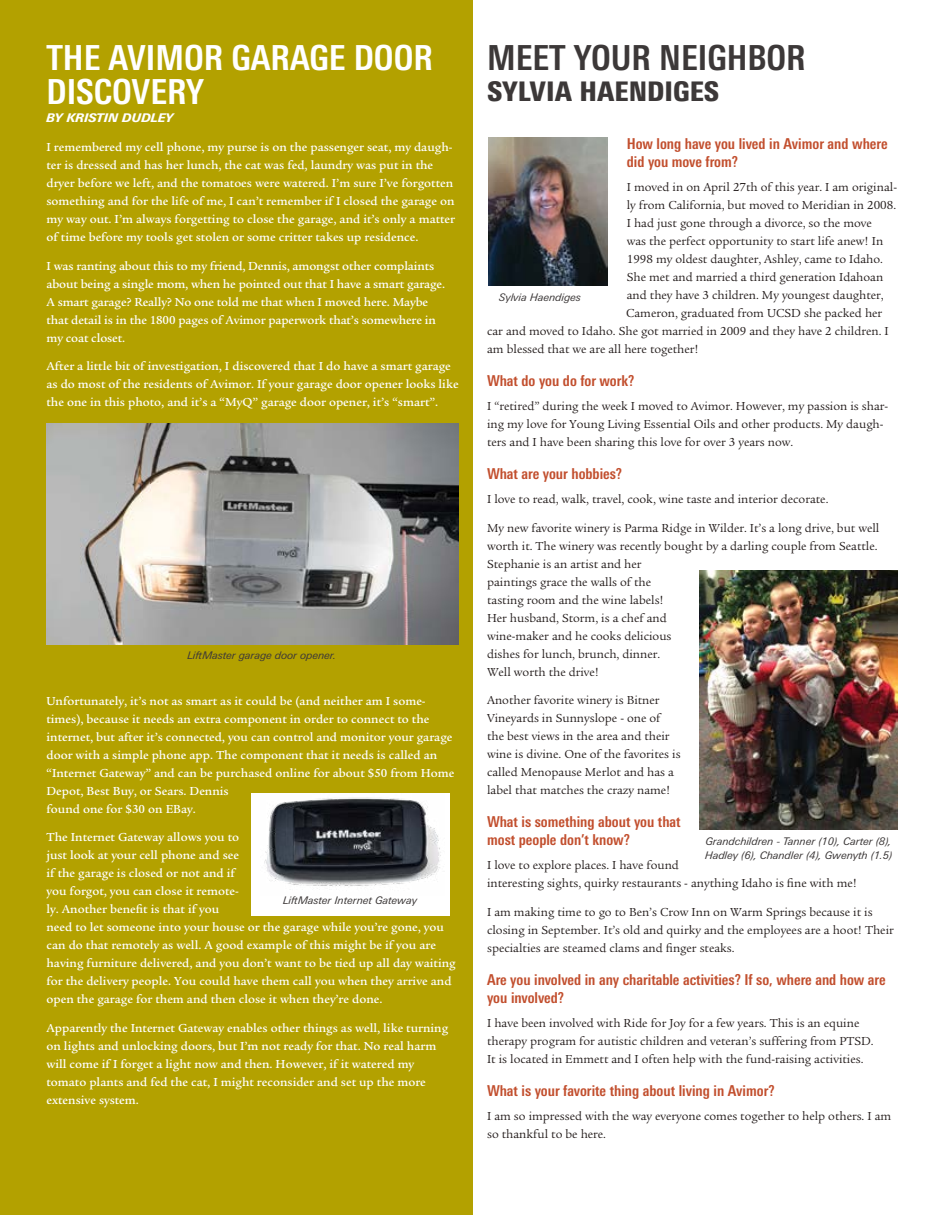
<style>
.page{position:relative;width:945px;height:1215px;background:#fff}
.page>*{position:absolute;margin:0;border:0;box-sizing:border-box;transform-origin:0 0}
.t1{font:700 condensed 34.5px/34.5px "Linotype Univers";color:#fff}
.t2{font:700 condensed 34.5px "Linotype Univers";color:#3c3838}
.t3{font:900 condensed 27px "Linotype Univers";color:#3c3838}
.t4{font:700 condensed 15px/18px "Linotype Univers";color:#c24f2e}
.t5{font:500 12px/18px "Legacy Serif";color:#fff}
.t6{font:12px/18px "Legacy Serif";color:#241d1c}
.t7{font:italic 800 12px "Linotype Univers Basic";color:#fff}
.t8{font:italic 10.5px/13.5px "Linotype Univers Basic";color:#3c3838}
</style>
<div class="page">
<div style="left:0;top:0;width:473px;height:1215px;background:#b3a100"></div>
<img style="left:489px;top:138px;width:118px;height:148px">
<img style="left:699px;top:571px;width:199px;height:259px">
<div style="left:251px;top:793px;width:199px;height:123px;background:#fff"></div>
<img style="left:264px;top:797px;width:177px;height:89px">
<img style="left:46px;top:423px;width:413px;height:222px">
<h1 class="t1" style="left:46px;top:40px;width:388px">THE AVIMOR GARAGE DOOR<br>DISCOVERY</h1>
<p class="t7" style="left:46px;top:110px;width:128px">BY KRISTIN DUDLEY</p>
<p class="t5" style="left:46px;top:139px;width:410px">I remembered my cell phone, my purse is on the passenger seat, my daugh&shy;ter is dressed and has her lunch, the cat was fed, laundry was put in the dryer before we left, and the tomatoes were watered. I’m sure I’ve forgotten something and for the life of me, I can’t remember if I closed the garage on my way out. I’m always forgetting to close the garage, and it’s only a matter of time before my tools get stolen or some critter takes up residence.</p>
<p class="t5" style="left:46px;top:257px;width:400px">I was ranting about this to my friend, Dennis, amongst other complaints about being a single mom, when he pointed out that I have a smart garage.<br>A smart garage? Really? No one told me that when I moved here. Maybe that detail is in the 1800 pages of Avimor paperwork that’s somewhere in my coat closet.</p>
<p class="t5" style="left:46px;top:358px;width:414px">After a little bit of investigation, I discovered that I do have a smart garage as do most of the residents of Avimor. If your garage door opener looks like the one in this photo, and it’s a “MyQ” garage door opener, it’s “smart”.</p>
<p class="t8" style="left:188px;top:648px;width:150px">LiftMaster garage door opener.</p>
<p class="t5" style="left:46px;top:692px;width:409px">Unfortunately, it’s not as smart as it could be (and neither am I some&shy;times), because it needs an extra component in order to connect to the internet, but after it’s connected, you can control and monitor your garage door with a simple phone app. The component that it needs is called an “Internet Gateway” and can be purchased online for about $50 from Home Depot, Best Buy, or Sears. Dennis<br>found one for $30 on EBay.</p>
<p class="t5" style="left:46px;top:829px;width:411px">The Internet Gateway allows you to<br>just look at your cell phone and see<br>if the garage is closed or not and if<br>you forgot, you can close it remote-<br>ly. Another benefit is that if you<br>need to let someone into your house or the garage while you’re gone, you can do that remotely as well. A good example of this might be if you are having furniture delivered, and you don’t want to be tied up all day waiting for the delivery people. You could have them call you when they arrive and open the garage for them and then close it when they’re done.</p>
<p class="t5" style="left:46px;top:1019px;width:403px">Apparently the Internet Gateway enables other things as well, like turning on lights and unlocking doors, but I’m not ready for that. No real harm will come if I forget a light now and then. However, if it watered my tomato plants and fed the cat, I might reconsider and set up the more extensive system.</p>
<p class="t8" style="left:283px;top:893px;width:136px">LiftMaster Internet Gateway</p>
<h1 class="t2" style="left:487px;top:37px;width:320px">MEET YOUR NEIGHBOR</h1>
<h2 class="t3" style="left:487px;top:75px;width:234px">SYLVIA HAENDIGES</h2>
<p class="t4" style="left:627px;top:135px;width:262px">How long have you lived in Avimor and where did you move from?</p>
<p class="t6" style="left:627px;top:179px;width:272px">I moved in on April 27th of this year. I am original-</p>
<p class="t6" style="left:627px;top:197px;width:271px">ly from California, but moved to Meridian in 2008.</p>
<p class="t6" style="left:627px;top:215px;width:247px">I had just gone through a divorce, so the move</p>
<p class="t6" style="left:627px;top:233px;width:258px">was the perfect opportunity to start life anew! In</p>
<p class="t6" style="left:627px;top:251px;width:258px">1998 my oldest daughter, Ashley, came to Idaho.</p>
<p class="t6" style="left:627px;top:269px;width:258px">She met and married a third generation Idahoan</p>
<p class="t6" style="left:627px;top:287px;width:258px">and they have 3 children. My youngest daughter,</p>
<p class="t6" style="left:626px;top:305px;width:258px">Cameron, graduated from UCSD she packed her</p>
<p class="t6" style="left:487px;top:323px;width:403px">car and moved to Idaho. She got married in 2009 and they have 2 children. I</p>
<p class="t6" style="left:487px;top:341px;width:213px">am blessed that we are all here together!</p>
<p class="t4" style="left:487px;top:372px;width:149px">What do you do for work?</p>
<p class="t6" style="left:487px;top:398px;width:403px">I “retired” during the week I moved to Avimor. However, my passion is shar&shy;ing my love for Young Living Essential Oils and other products. My daugh&shy;ters and I have been sharing this love for over 3 years now.</p>
<p class="t4" style="left:487px;top:465px;width:137px">What are your hobbies?</p>
<p class="t6" style="left:487px;top:491px;width:343px">I love to read, walk, travel, cook, wine taste and interior decorate.</p>
<p class="t6" style="left:487px;top:519px;width:394px">My new favorite winery is Parma Ridge in Wilder. It’s a long drive, but well worth it. The winery was recently bought by a darling couple from Seattle.<br>Stephanie is an artist and her<br>paintings grace the walls of the<br>tasting room and the wine labels!<br>Her husband, Storm, is a chef and<br>wine-maker and he cooks delicious<br>dishes for lunch, brunch, dinner.<br>Well worth the drive!</p>
<p class="t6" style="left:487px;top:692px;width:195px">Another favorite winery is Bitner Vineyards in Sunnyslope - one of<br>the best views in the area and their wine is divine. One of the favorites is called Menopause Merlot and has a label that matches the crazy name!</p>
<p class="t4" style="left:487px;top:813px;width:195px">What is something about you that most people don’t know?</p>
<p class="t6" style="left:487px;top:857px;width:371px">I love to explore places. I have found<br>interesting sights, quirky restaurants - anything Idaho is fine with me!</p>
<p class="t6" style="left:487px;top:903px;width:408px">I am making time to go to Ben’s Crow Inn on Warm Springs because it is closing in September. It’s old and quirky and the employees are a hoot! Their specialties are steamed clams and finger steaks.</p>
<p class="t4" style="left:487px;top:971px;width:400px">Are you involved in any charitable activities? If so, where and how are you involved?</p>
<p class="t6" style="left:487px;top:1014px;width:388px">I have been involved with Ride for Joy for a few years. This is an equine therapy program for autistic children and veteran’s suffering from PTSD.<br>It is located in Emmett and I often help with the fund-raising activities.</p>
<p class="t4" style="left:487px;top:1082px;width:289px">What is your favorite thing about living in Avimor?</p>
<p class="t6" style="left:487px;top:1107px;width:406px">I am so impressed with the way everyone comes together to help others. I am so thankful to be here.</p>
<p class="t8" style="left:499px;top:290px;width:83px">Sylvia Haendiges</p>
<p class="t8" style="left:705px;top:835px;width:189px">Grandchildren - Tanner (10), Carter (8),<br>Hadley (6), Chandler (4), Gwenyth (1.5)</p>
</div>
